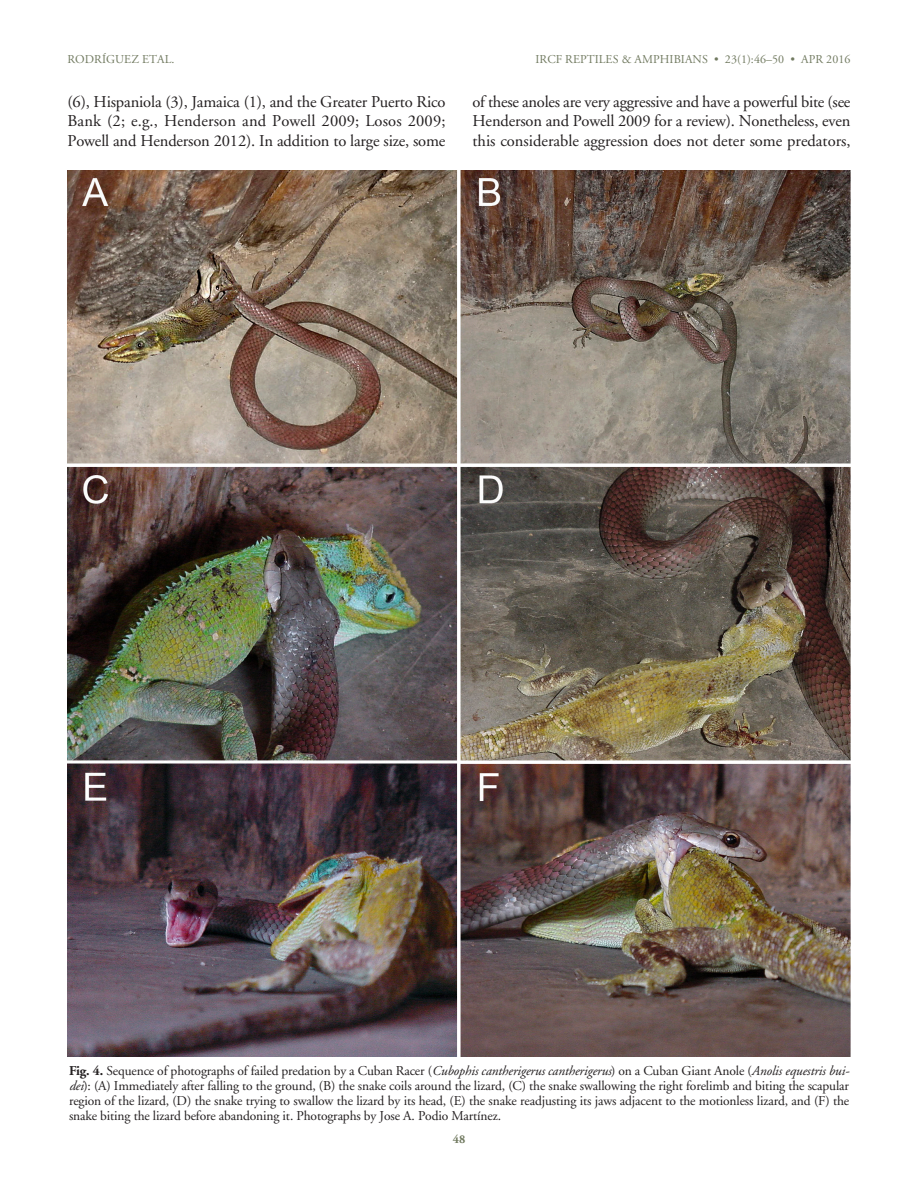
<style>
.page{position:relative;width:918px;height:1188px;background:#fff}
.page>*{position:absolute;margin:0;border:0;box-sizing:border-box;transform-origin:0 0}
.TEXT{font:16.5px/19.5px "Adobe Garamond";color:#231f20;text-align:justify}
.Figure_Caption{font:13.5px/15px "Adobe Garamond";letter-spacing:-.01em;color:#231f20;text-align:justify}
.Running_Head_RIGHT{font:12px "Adobe Garamond";letter-spacing:.005em;color:#717a60}
.Running_Head_LEFT{font:12px "Adobe Garamond";letter-spacing:.005em;color:#717a60}
.t1{font:700 12px "Adobe Garamond";color:#717a60}
.s1{font-weight:700}
.s2{font-style:italic}
</style>
<div class="page">
<img style="left:68px;top:171px;width:782px;height:885px">
<p class="Running_Head_LEFT" style="left:68px;top:53px;width:108px">RODRÍGUEZ ETAL.</p>
<p class="Running_Head_RIGHT" style="left:535px;top:53px;width:317px">IRCF REPTILES &amp; AMPHIBIANS • 23(1):46–50 • APR 2016</p>
<p class="TEXT" style="left:68px;top:92px;width:380px">(6), Hispaniola (3), Jamaica (1), and the Greater Puerto Rico Bank (2; e.g., Henderson and Powell 2009; Losos 2009; Powell and Henderson 2012). In addition to large size, some</p>
<p class="TEXT" style="left:472px;top:92px;width:380px">of these anoles are very aggressive and have a powerful bite (see Henderson and Powell 2009 for a review). Nonetheless, even this considerable aggression does not deter some predators,</p>
<p class="Figure_Caption" style="left:69px;top:1063px;width:782px"><span class="s1">Fig. 4.</span> Sequence of photographs of failed predation by a Cuban Racer (<span class="s2">Cubophis cantherigerus cantherigerus</span>) on a Cuban Giant Anole (<span class="s2">Anolis equestris bui&shy;dei</span>): (A) Immediately after falling to the ground, (B) the snake coils around the lizard, (C) the snake swallowing the right forelimb and biting the scapular region of the lizard, (D) the snake trying to swallow the lizard by its head, (E) the snake readjusting its jaws adjacent to the motionless lizard, and (F) the snake biting the lizard before abandoning it. Photographs by Jose A. Podio Martínez.</p>
<p class="t1" style="left:453px;top:1132px;width:14px">48</p>
</div>
